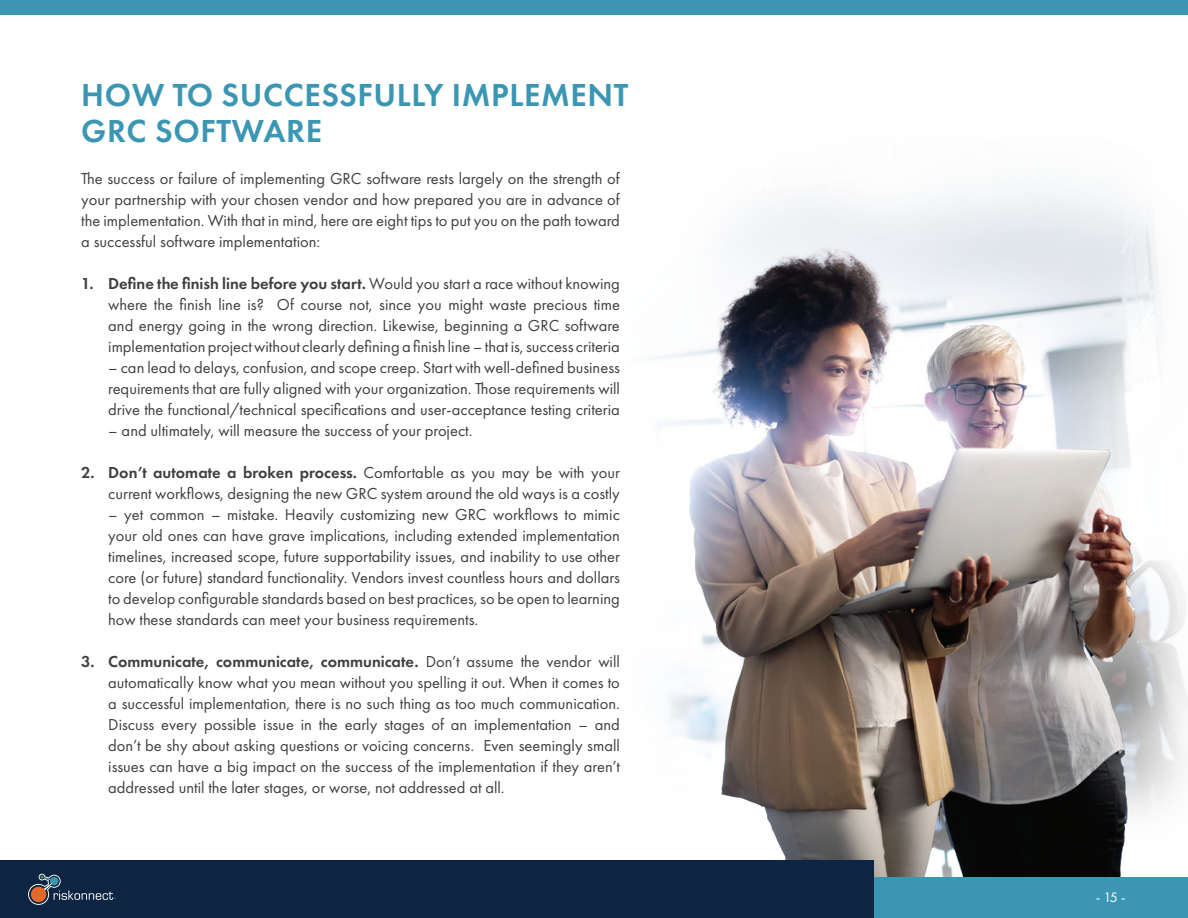
<style>
.page{position:relative;width:1188px;height:918px;background:#fff}
.page>*{position:absolute;margin:0;border:0;box-sizing:border-box;transform-origin:0 0}
.t1{font:600 33px/36px "Futura PT";letter-spacing:.02em;color:#3b96b4}
.t2{font:16.5px/21px "Futura PT";color:#3f3f3f;text-align:justify}
.t3{font:14.25px "Futura PT";color:#fff}
.s1{font-weight:600}
</style>
<div class="page">
<div style="left:0;top:0;width:1188px;height:15px;background:#3b96b4"></div>
<img style="left:631px;top:186px;width:557px;height:692px">
<div style="left:709px;top:878px;width:479px;height:40px;background:#3b96b4"></div>
<div style="left:0;top:861px;width:873px;height:57px;background:#0d2543"></div>
<svg style="left:28px;top:874px;width:87px;height:31px"></svg>
<p class="t1" style="left:81px;top:77px;width:549px">HOW TO SUCCESSFULLY IMPLEMENT<br>GRC SOFTWARE</p>
<p class="t2" style="left:81px;top:168px;width:540px">The success or failure of implementing GRC software rests largely on the strength of your partnership with your chosen vendor and how prepared you are in advance of the implementation. With that in mind, here are eight tips to put you on the path toward a successful software implementation:</p>
<p class="t2" style="left:108px;top:273px;width:513px;text-indent:-27px"><span class="s1">1. Define the finish line before you start.</span> Would you start a race without knowing where the finish line is? Of course not, since you might waste precious time and energy going in the wrong direction. Likewise, beginning a GRC software implementation project without clearly defining a finish line – that is, success criteria</p>
<p class="t2" style="left:108px;top:357px;width:513px">– can lead to delays, confusion, and scope creep. Start with well-defined business requirements that are fully aligned with your organization. Those requirements will drive the functional/technical specifications and user-acceptance testing criteria</p>
<p class="t2" style="left:108px;top:420px;width:366px">– and ultimately, will measure the success of your project.</p>
<p class="t2" style="left:81px;top:462px;width:540px;text-align:right"><span class="s1">2. Don’t automate a broken process.</span> Comfortable as you may be with your current workflows, designing the new GRC system around the old ways is a costly</p>
<p class="t2" style="left:108px;top:504px;width:513px">– yet common – mistake. Heavily customizing new GRC workflows to mimic your old ones can have grave implications, including extended implementation timelines, increased scope, future supportability issues, and inability to use other core (or future) standard functionality. Vendors invest countless hours and dollars to develop configurable standards based on best practices, so be open to learning how these standards can meet your business requirements.</p>
<p class="t2" style="left:108px;top:651px;width:513px;text-indent:-27px"><span class="s1">3. Communicate, communicate, communicate.</span> Don’t assume the vendor will automatically know what you mean without you spelling it out. When it comes to a successful implementation, there is no such thing as too much communication.<br>Discuss every possible issue in the early stages of an implementation – and don’t be shy about asking questions or voicing concerns. Even seemingly small issues can have a big impact on the success of the implementation if they aren’t addressed until the later stages, or worse, not addressed at all.</p>
<p class="t3" style="left:1096px;top:889px;width:32px">- 15 -</p>
</div>
